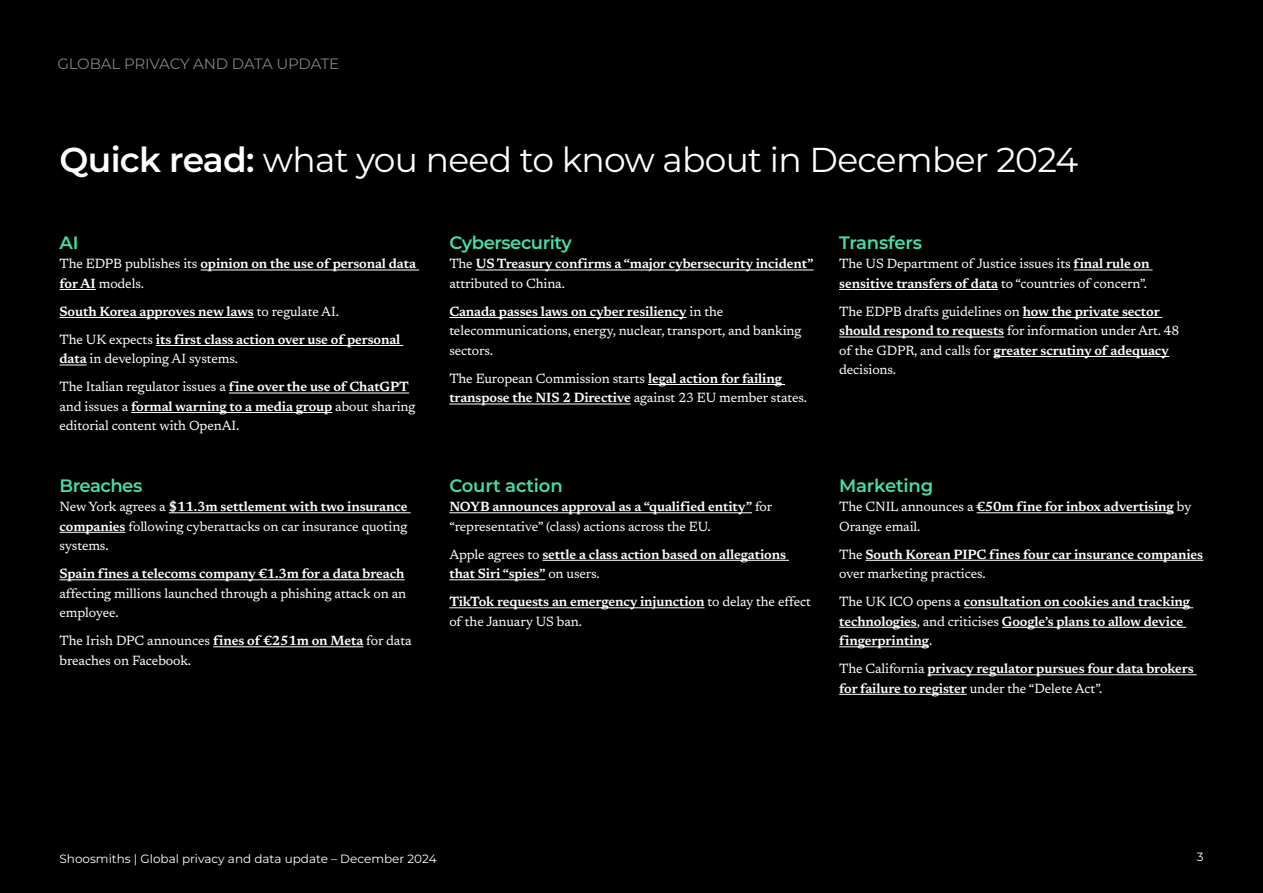
<style>
.page{position:relative;width:1263px;height:893px;background:#000}
.page>*{position:absolute;margin:0;border:0;box-sizing:border-box;transform-origin:0 0}
.t1{font:34.5px "Montserrat";letter-spacing:-.02em;color:#fff}
.t2{font:600 18px "Montserrat";letter-spacing:-.025em;color:#48dda6}
.t3{font:15px "Montserrat";letter-spacing:-.02em;color:#818181}
.t4{font:13.5px/19.5px "Newsreader";letter-spacing:-.01em;color:#fff}
.t5{font:600 13.5px/19.5px "Newsreader";letter-spacing:-.01em;color:#fff}
.t6{font:12px "Montserrat";color:#fff}
.s1{font-weight:600}
.s2{font-weight:400}
</style>
<div class="page">
<hr style="left:201px;top:270px;width:218px;height:1px;background:#fff">
<hr style="left:60px;top:289px;width:36px;height:1px;background:#fff">
<hr style="left:60px;top:317px;width:194px;height:1px;background:#fff">
<hr style="left:156px;top:345px;width:247px;height:1px;background:#fff">
<svg style="left:60px;top:365px;width:27px;height:1px"></svg>
<hr style="left:229px;top:393px;width:180px;height:1px;background:#fff">
<hr style="left:131px;top:412px;width:201px;height:1px;background:#fff">
<hr style="left:476px;top:270px;width:338px;height:1px;background:#fff">
<hr style="left:449px;top:317px;width:238px;height:1px;background:#fff">
<hr style="left:648px;top:384px;width:137px;height:1px;background:#fff">
<hr style="left:449px;top:404px;width:182px;height:1px;background:#fff">
<hr style="left:1074px;top:270px;width:78px;height:1px;background:#fff">
<hr style="left:839px;top:289px;width:159px;height:1px;background:#fff">
<hr style="left:1023px;top:317px;width:139px;height:1px;background:#fff">
<hr style="left:839px;top:337px;width:165px;height:1px;background:#fff">
<hr style="left:994px;top:356px;width:175px;height:1px;background:#fff">
<hr style="left:169px;top:512px;width:242px;height:1px;background:#fff">
<hr style="left:60px;top:532px;width:66px;height:1px;background:#fff">
<hr style="left:60px;top:579px;width:345px;height:1px;background:#fff">
<hr style="left:213px;top:646px;width:150px;height:1px;background:#fff">
<hr style="left:449px;top:512px;width:303px;height:1px;background:#fff">
<hr style="left:542px;top:560px;width:247px;height:1px;background:#fff">
<hr style="left:449px;top:579px;width:96px;height:1px;background:#fff">
<hr style="left:449px;top:607px;width:255px;height:1px;background:#fff">
<hr style="left:977px;top:512px;width:197px;height:1px;background:#fff">
<hr style="left:865px;top:560px;width:338px;height:1px;background:#fff">
<hr style="left:964px;top:607px;width:229px;height:1px;background:#fff">
<hr style="left:839px;top:627px;width:78px;height:1px;background:#fff">
<hr style="left:1002px;top:627px;width:184px;height:1px;background:#fff">
<hr style="left:839px;top:646px;width:90px;height:1px;background:#fff">
<hr style="left:927px;top:674px;width:270px;height:1px;background:#fff">
<hr style="left:839px;top:694px;width:128px;height:1px;background:#fff">
<p class="t3" style="left:57px;top:53px;width:283px">GLOBAL PRIVACY AND DATA UPDATE</p>
<h1 class="t1" style="left:60px;top:136px;width:1020px"><span class="s1">Quick read:</span> what you need to know about in December 2024</h1>
<h2 class="t2" style="left:60px;top:230px;width:21px">AI</h2>
<p class="t5" style="left:60px;top:253px;width:358px"><span class="s2">The EDPB publishes its</span> opinion on the use of personal data for AI <span class="s2">models.</span></p>
<p class="t5" style="left:60px;top:296px;width:342px;line-height:28px">South Korea approves new laws <span class="s2">to regulate AI.<br>The UK expects</span> its first class action over use of personal</p>
<p class="t4" style="left:60px;top:344px;width:351px;line-height:28px"><span class="s1">data</span> in developing AI systems.<br>The Italian regulator issues a <span class="s1">fine over the use of ChatGPT</span></p>
<p class="t4" style="left:60px;top:396px;width:357px">and issues a <span class="s1">formal warning to a media group</span> about sharing editorial content with OpenAI.</p>
<h2 class="t2" style="left:60px;top:473px;width:84px">Breaches</h2>
<p class="t4" style="left:60px;top:496px;width:350px;text-align:justify">New York agrees a <span class="s1">$11.3m settlement with two insurance companies</span> following cyberattacks on car insurance quoting systems.</p>
<p class="t5" style="left:60px;top:563px;width:346px">Spain fines a telecoms company €1.3m for a data breach</p>
<p class="t4" style="left:60px;top:582px;width:348px">affecting millions launched through a phishing attack on an employee.</p>
<p class="t4" style="left:60px;top:630px;width:354px">The Irish DPC announces <span class="s1">fines of €251m on Meta</span> for data breaches on Facebook.</p>
<h2 class="t2" style="left:449px;top:230px;width:124px">Cybersecurity</h2>
<p class="t5" style="left:449px;top:253px;width:366px"><span class="s2">The</span> US Treasury confirms a “major cybersecurity incident” <span class="s2">attributed to China.</span></p>
<p class="t4" style="left:449px;top:301px;width:354px"><span class="s1">Canada passes laws on cyber resiliency</span> in the telecommunications, energy, nuclear, transport, and banking sectors.</p>
<p class="t4" style="left:449px;top:368px;width:359px">The European Commission starts <span class="s1">legal action for failing transpose the NIS 2 Directive</span> against 23 EU member states.</p>
<h2 class="t2" style="left:839px;top:230px;width:84px">Transfers</h2>
<p class="t4" style="left:839px;top:253px;width:312px">The US Department of Justice issues its <span class="s1">final rule on sensitive transfers of data</span> to “countries of concern”.</p>
<p class="t4" style="left:839px;top:301px;width:342px">The EDPB drafts guidelines on <span class="s1">how the private sector should respond to requests</span> for information under Art. 48 of the GDPR, and calls for <span class="s1">greater scrutiny of adequacy </span>decisions.</p>
<h2 class="t2" style="left:449px;top:473px;width:115px">Court action</h2>
<p class="t4" style="left:449px;top:496px;width:324px"><span class="s1">NOYB announces approval as a “qualified entity”</span> for “representative” (class) actions across the EU.</p>
<p class="t5" style="left:449px;top:543px;width:338px"><span class="s2">Apple agrees to</span> settle a class action based on allegations that Siri “spies” <span class="s2">on users.</span></p>
<p class="t5" style="left:449px;top:591px;width:363px">TikTok requests an emergency injunction <span class="s2">to delay the effect of the January US ban.</span></p>
<h2 class="t2" style="left:839px;top:473px;width:96px">Marketing</h2>
<p class="t4" style="left:839px;top:496px;width:354px">The CNIL announces a <span class="s1">€50m fine for inbox advertising</span> by<br>Orange email.</p>
<p class="t5" style="left:839px;top:543px;width:366px"><span class="s2">The</span> South Korean PIPC fines four car insurance companies <span class="s2">over marketing practices.</span></p>
<p class="t5" style="left:839px;top:591px;width:353px"><span class="s2">The UK ICO opens a</span> consultation on cookies and tracking technologies<span class="s2">, and criticises</span> Google’s plans to allow device fingerprinting<span class="s2">.</span></p>
<p class="t5" style="left:839px;top:658px;width:356px"><span class="s2">The California</span> privacy regulator pursues four data brokers for failure to register <span class="s2">under the “Delete Act”.</span></p>
<p class="t6" style="left:60px;top:850px;width:379px">Shoosmiths | Global privacy and data update – December 2024</p>
<p class="t6" style="left:1197px;top:849px;width:8px">3</p>
</div>
